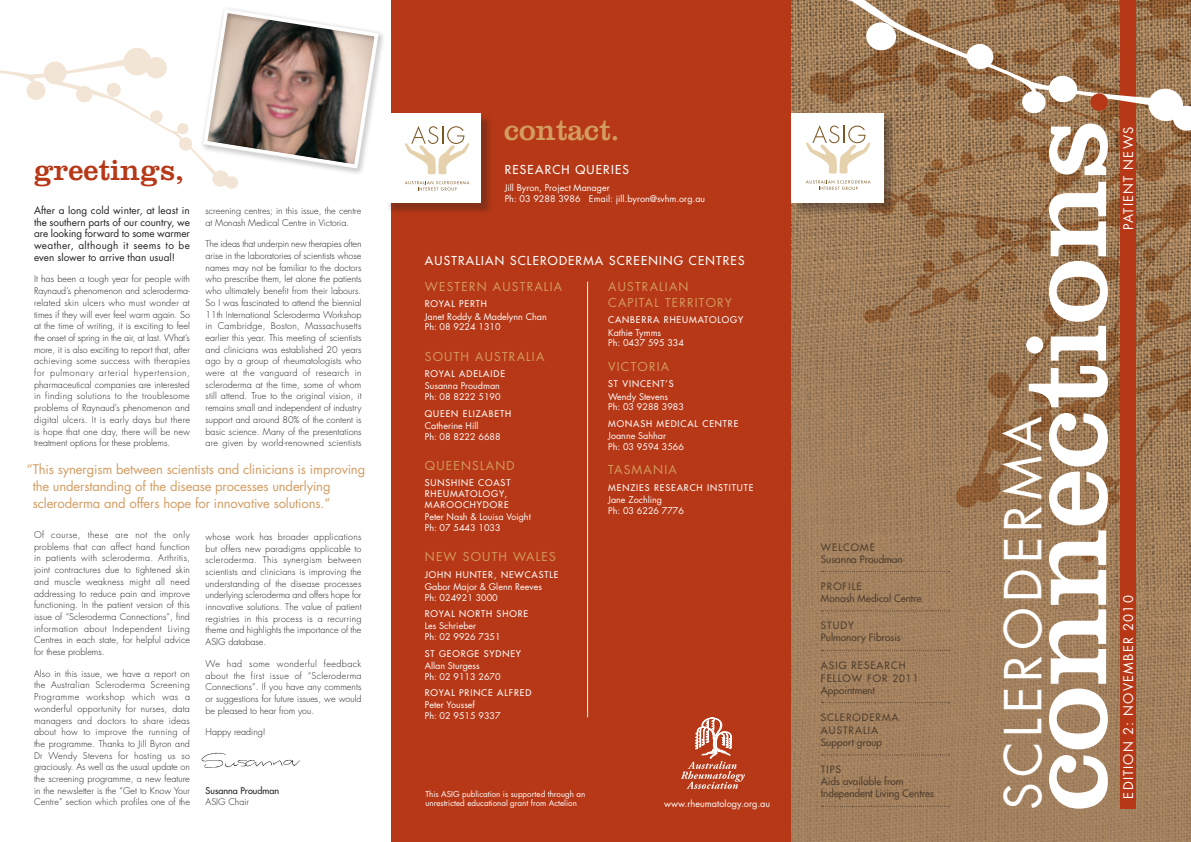
<style>
.page{position:relative;width:1191px;height:842px;background:#fff}
.page>*{position:absolute;margin:0;border:0;box-sizing:border-box;transform-origin:0 0}
.t1{font:118.4px "Clarendon";color:#fff}
.t2{font:49.7px "Futura";letter-spacing:.1em;color:#fff}
.t3{font:29.9px "Clarendon";color:#b73816}
.t4{font:29.9px "Clarendon";color:#d39c61}
.t5{font:13px/17px "Futura";letter-spacing:-.01em;color:#d39c61}
.t6{font:13px "Futura";letter-spacing:.09em;color:#fff}
.t7{font:12px/16px "Futura";letter-spacing:.1em;color:#d39c61}
.t8{font:12px "Futura";letter-spacing:.1em;color:#fff}
.t9{font:10px/12px "Futura";color:#231f20}
.t10{font:10px/11.7px "Futura";color:#231f20;text-align:justify}
.t11{font:10px/13px "Futura";letter-spacing:.1em;color:#231f20}
.t12{font:9.2px "Futura";color:#fff}
.t13{font:300 9px/11.7px "Futura";color:#231f20;text-align:justify}
.t14{font:9px/10.8px "Futura";color:#fff}
.t15{font:9px/10.8px "Futura";letter-spacing:.1em;color:#fff}
.t16{font:9px "Futura";color:#231f20}
.t17{font:8px/9.6px "Futura";color:#fff}
.s1{color:#b73816}
</style>
<div class="page">
<div style="left:787px;top:0;width:404px;height:842px;background:#a68462"></div>
<div style="left:791px;top:113px;width:92px;height:89px;background:#fff"></div>
<div style="left:391px;top:0;width:400px;height:842px;background:#b73816"></div>
<svg style="left:680px;top:717px;width:65px;height:72px"></svg>
<div style="left:387px;top:114px;width:106px;height:101px;background:#231f20;opacity:.35"></div>
<div style="left:385px;top:113px;width:96px;height:89px;background:#fff"></div>
<svg style="left:405px;top:126px;width:64px;height:48px"></svg>
<svg style="left:405px;top:181px;width:64px;height:10px"></svg>
<div style="left:1119px;top:0;width:16px;height:809px;background:#b73816"></div>
<svg style="left:805px;top:0;width:386px;height:563px"></svg>
<svg style="left:791px;top:0;width:371px;height:107px"></svg>
<img style="left:201px;top:752px;width:99px;height:16px">
<svg style="left:0;top:8px;width:381px;height:181px"></svg>
<svg style="left:821px;top:571px;width:128px;height:1px"></svg>
<svg style="left:821px;top:610px;width:128px;height:1px"></svg>
<svg style="left:821px;top:650px;width:128px;height:1px"></svg>
<svg style="left:821px;top:702px;width:128px;height:1px"></svg>
<svg style="left:821px;top:754px;width:128px;height:1px"></svg>
<svg style="left:821px;top:806px;width:128px;height:1px"></svg>
<hr style="left:587px;top:282px;width:1px;height:435px;background:#fff">
<h3 class="t3" style="left:34px;top:153px;width:152px">greetings,</h3>
<p class="t10" style="left:34px;top:204px;width:157px">After a long cold winter, at least in the southern parts of our country, we are looking forward to some warmer weather, although it seems to be even slower to arrive than usual!</p>
<p class="t13" style="left:34px;top:273px;width:157px">It has been a tough year for people with Raynaud’s phenomenon and scleroderma&shy;related skin ulcers who must wonder at times if they will ever feel warm again. So at the time of writing, it is exciting to feel the onset of spring in the air, at last. What’s more, it is also exciting to report that, after achieving some success with therapies for pulmonary arterial hypertension, pharmaceutical companies are interested in finding solutions to the troublesome problems of Raynaud’s phenomenon and digital ulcers. It is early days but there is hope that one day, there will be new treatment options for these problems.</p>
<p class="t13" style="left:205px;top:205px;width:157px">screening centres; in this issue, the centre at Monash Medical Centre in Victoria.</p>
<p class="t13" style="left:205px;top:238px;width:158px">The ideas that underpin new therapies often arise in the laboratories of scientists whose names may not be familiar to the doctors who prescribe them, let alone the patients who ultimately benefit from their labours.<br>So I was fascinated to attend the biennial 11th International Scleroderma Workshop in Cambridge, Boston, Massachusetts earlier this year. This meeting of scientists and clinicians was established 20 years ago by a group of rheumatologists who were at the vanguard of research in scleroderma at the time, some of whom still attend. True to the original vision, it remains small and independent of industry support and around 80% of the content is basic science. Many of the presentations are given by world-renowned scientists</p>
<h3 class="t5" style="left:33px;top:460px;width:334px;text-indent:-6px">“ This synergism between scientists and clinicians is improving the understanding of the disease processes underlying scleroderma and offers hope for innovative solutions.”</h3>
<p class="t13" style="left:34px;top:529px;width:158px">Of course, these are not the only problems that can affect hand function in patients with scleroderma. Arthritis, joint contractures due to tightened skin and muscle weakness might all need addressing to reduce pain and improve functioning. In the patient version of this issue of “Scleroderma Connections”, find information about Independent Living Centres in each state, for helpful advice for these problems.</p>
<p class="t13" style="left:34px;top:668px;width:157px">Also in this issue, we have a report on the Australian Scleroderma Screening Programme workshop which was a wonderful opportunity for nurses, data managers and doctors to share ideas about how to improve the running of the programme. Thanks to Jill Byron and Dr Wendy Stevens for hosting us so graciously. As well as the usual update on the screening programme, a new feature in the newsletter is the “Get to Know Your Centre” section which profiles one of the</p>
<p class="t13" style="left:205px;top:531px;width:157px">whose work has broader applications but offers new paradigms applicable to scleroderma. This synergism between scientists and clinicians is improving the understanding of the disease processes underlying scleroderma and offers hope for innovative solutions. The value of patient registries in this process is a recurring theme and highlights the importance of the ASIG database.</p>
<p class="t13" style="left:205px;top:658px;width:157px">We had some wonderful feedback about the first issue of “Scleroderma Connections”. If you have any comments or suggestions for future issues, we would be pleased to hear from you.</p>
<p class="t13" style="left:205px;top:726px;width:62px">Happy reading!</p>
<p class="t16" style="left:205px;top:784px;width:75px">SUSANNA PROUDMAN</p>
<p class="t13" style="left:205px;top:796px;width:45px">ASIG Chair</p>
<h3 class="t4" style="left:504px;top:112px;width:117px">contact.</h3>
<h3 class="t8" style="left:505px;top:162px;width:126px">RESEARCH QUE RIES</h3>
<p class="t14" style="left:505px;top:182px;width:202px">Jill Byron, Project Manager<br>Ph: 03 9288 3986 Email: jill.byron@svhm.org.au</p>
<h3 class="t8" style="left:425px;top:252px;width:319px">AUSTRALIAN SC LERODERMA SCREENING CENTRES</h3>
<h3 class="t7" style="left:608px;top:278px;width:124px">australian capital territory</h3>
<p class="t15" style="left:608px;top:315px;width:137px">CANBERRA RHEUMATOLOGY</p>
<p class="t14" style="left:608px;top:327px;width:77px">Kathie Tymms<br>Ph: 0437 595 334</p>
<h3 class="t7" style="left:608px;top:358px;width:63px">victoria</h3>
<p class="t15" style="left:608px;top:379px;width:66px">ST VINCENT’S</p>
<p class="t14" style="left:608px;top:391px;width:77px">Wendy Stevens<br>Ph: 03 9288 3983</p>
<p class="t15" style="left:608px;top:418px;width:132px">MONASH MEDICAL C ENTRE</p>
<p class="t14" style="left:608px;top:430px;width:77px">Joanne Sahhar<br>Ph: 03 9594 3566</p>
<h3 class="t7" style="left:608px;top:462px;width:70px">tasmania</h3>
<p class="t15" style="left:608px;top:482px;width:147px">MENZIES RESEARCH INSTITUTE</p>
<p class="t14" style="left:608px;top:494px;width:77px">Jane Zochling<br>Ph: 03 6226 7776</p>
<h3 class="t7" style="left:425px;top:278px;width:139px">western Australia</h3>
<p class="t15" style="left:425px;top:299px;width:64px">ROYAL PERTH</p>
<p class="t14" style="left:425px;top:311px;width:124px">Janet Roddy &amp; Madelynn Chan<br>Ph: 08 9224 1310</p>
<h3 class="t7" style="left:425px;top:348px;width:121px">south australia</h3>
<p class="t15" style="left:425px;top:368px;width:82px">ROYAL ADELAIDE</p>
<p class="t14" style="left:425px;top:380px;width:77px">Susanna Proudman<br>Ph: 08 8222 5190</p>
<p class="t15" style="left:425px;top:408px;width:88px">QUEEN ELIZABETH</p>
<p class="t14" style="left:425px;top:420px;width:77px">Catherine H ill<br>Ph: 08 8222 6688</p>
<h3 class="t7" style="left:425px;top:457px;width:90px">QueensLanD</h3>
<p class="t15" style="left:425px;top:477px;width:87px">SUNSHINE COAST<br>RHEUMATOLOGY,<br>MAROOC HYDORE</p>
<p class="t14" style="left:425px;top:511px;width:108px">Peter Nash &amp; Louisa Voight<br>Ph: 07 5443 1033</p>
<h3 class="t7" style="left:425px;top:548px;width:131px">new south wales</h3>
<p class="t15" style="left:425px;top:569px;width:135px">JOHN HUNTER, NEWCASTLE</p>
<p class="t14" style="left:425px;top:581px;width:119px">Gabor Major &amp; Glenn Reeves<br>Ph: 024921 3000</p>
<p class="t15" style="left:425px;top:608px;width:105px">ROYAL NORTH SHORE</p>
<p class="t14" style="left:425px;top:620px;width:77px">Les Schrieber<br>Ph: 02 9926 7351</p>
<p class="t15" style="left:425px;top:648px;width:98px">ST GEORGE SYDNEY</p>
<p class="t14" style="left:425px;top:660px;width:77px">Allan Sturgess<br>Ph: 02 9113 2670</p>
<p class="t15" style="left:425px;top:687px;width:108px">ROYAL PRINC E ALFRED</p>
<p class="t14" style="left:425px;top:699px;width:77px">Peter Youssef<br>Ph: 02 9515 9337</p>
<p class="t17" style="left:425px;top:789px;width:161px">This ASIG publication is supported through an unrestricted educational grant from Actelion</p>
<p class="t12" style="left:664px;top:797px;width:108px">www.rheumatology.org.au</p>
<p class="t9" style="left:821px;top:541px;width:83px">WELCOME<br>SUSANNA PROUDMAN</p>
<p class="t9" style="left:821px;top:580px;width:102px">PROFILE<br>MONASH MEDICAL CENTRE</p>
<p class="t9" style="left:821px;top:619px;width:81px">STUDY<br>PULMONARY FIBROSIS</p>
<p class="t9" style="left:821px;top:659px;width:45px">ASIG RESEARC</p>
<p class="t9" style="left:898px;top:659px;width:8px">H</p>
<p class="t9" style="left:821px;top:672px;width:14px">FELLOW</p>
<p class="t9" style="left:867px;top:672px;width:8px">FOR</p>
<p class="t9" style="left:892px;top:672px;width:28px">2011</p>
<p class="t9" style="left:821px;top:684px;width:55px">APPOINTMENT</p>
<p class="t11" style="left:821px;top:711px;width:79px">SCLERODERMA<br>AUSTRALIA</p>
<p class="t9" style="left:821px;top:736px;width:63px">SUPPORT GROUP</p>
<p class="t9" style="left:821px;top:763px;width:115px">TIPS<br>AIDS AVAILABLE FROM<br>INDEPENDENT LIVING CENTRES</p>
<h1 class="t1" style="left:997px;top:811px;width:728px;rotate:-90deg">connections<span class="s1">.</span></h1>
<h2 class="t2" style="left:988px;top:810px;width:396px;rotate:-90deg">Scleroderma</h2>
<h3 class="t6" style="left:1119px;top:230px;width:104px;rotate:-90deg">PATIENT NEWS</h3>
<h3 class="t6" style="left:1119px;top:798px;width:205px;rotate:-90deg">Edition 2: NOVEMber 2010</h3>
</div>
